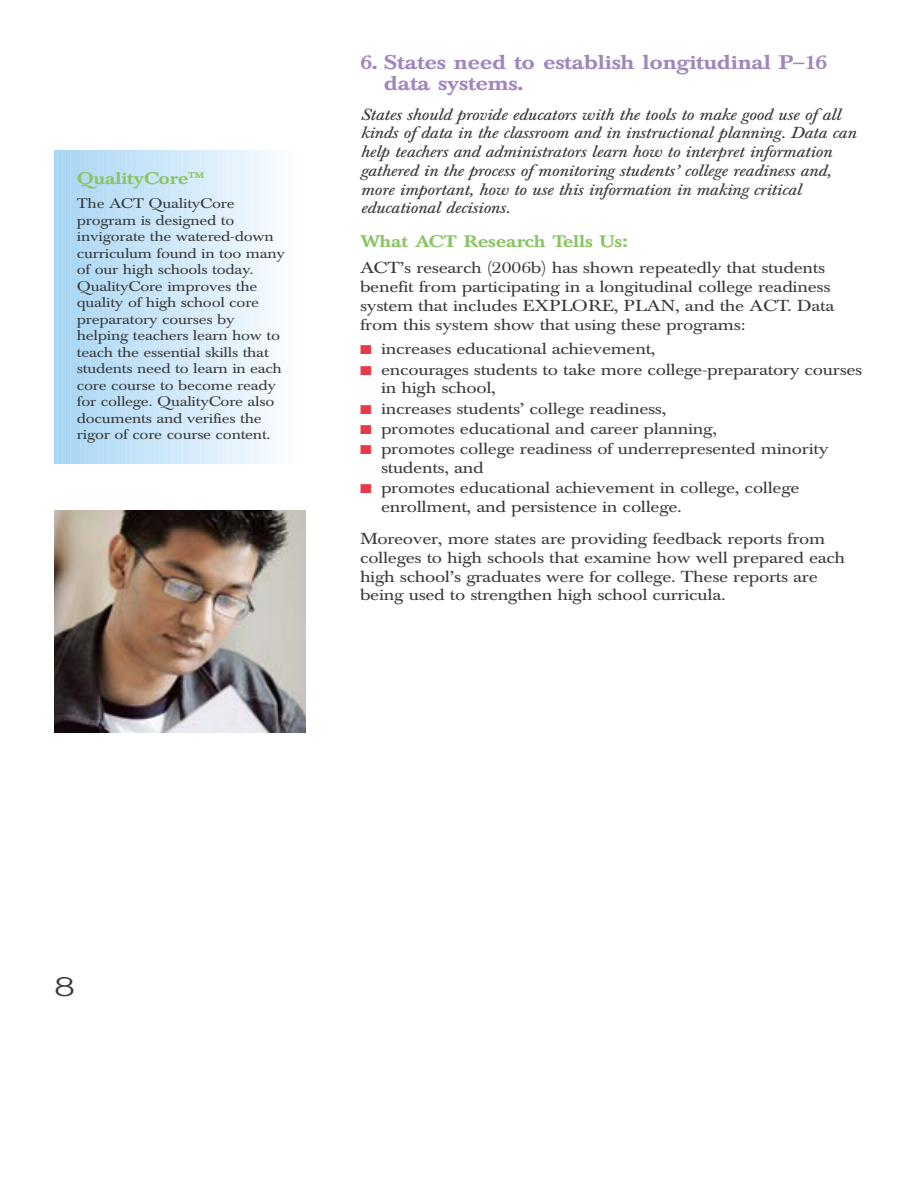
<style>
.page{position:relative;width:918px;height:1188px;background:#fff}
.page>*{position:absolute;margin:0;border:0;box-sizing:border-box;transform-origin:0 0}
.t1{font:300 27px "Helvetica";color:#383a3b;scale:1.4 1}
.t2{font:500 19.5px/21.8px "Baskerville BE";letter-spacing:-.015em;color:#9f86be;scale:1.2 1}
.t3{font:500 16.5px "Baskerville BE";letter-spacing:-.015em;color:#89c463;scale:1.2 1}
.t4{font:15.75px/18.8px "Baskerville BE";letter-spacing:-.015em;color:#383a3b;scale:1.2 1}
.t5{font:italic 15.75px/18.8px "Baskerville BE";letter-spacing:-.015em;color:#383a3b;scale:1.2 1}
.t6{font:13.8px/16.5px "Baskerville BE";letter-spacing:-.015em;color:#383a3b;scale:1.2 1}
.s1{color:#e63a49}
</style>
<div class="page">
<img style="left:54px;top:510px;width:252px;height:222px">
<hr style="left:54px;top:151px;width:1px;height:313px;background:#a6d5f4">
<hr style="left:55px;top:151px;width:3px;height:313px;background:#a7d5f5">
<hr style="left:57px;top:151px;width:3px;height:313px;background:#a7d6f5">
<hr style="left:60px;top:151px;width:3px;height:313px;background:#a8d6f5">
<hr style="left:62px;top:151px;width:4px;height:313px;background:#a9d6f5">
<hr style="left:65px;top:151px;width:3px;height:313px;background:#aad6f5">
<hr style="left:68px;top:151px;width:3px;height:313px;background:#abd7f5">
<hr style="left:70px;top:151px;width:3px;height:313px;background:#acd8f5">
<hr style="left:73px;top:151px;width:3px;height:313px;background:#add8f5">
<hr style="left:75px;top:151px;width:3px;height:313px;background:#add8f5">
<hr style="left:78px;top:151px;width:3px;height:313px;background:#aed9f5">
<hr style="left:80px;top:151px;width:3px;height:313px;background:#afd9f5">
<hr style="left:83px;top:151px;width:3px;height:313px;background:#b0d9f6">
<hr style="left:85px;top:151px;width:3px;height:313px;background:#b1daf6">
<hr style="left:88px;top:151px;width:3px;height:313px;background:#b2daf6">
<hr style="left:90px;top:151px;width:4px;height:313px;background:#b3dbf6">
<hr style="left:93px;top:151px;width:3px;height:313px;background:#b4dbf6">
<hr style="left:96px;top:151px;width:3px;height:313px;background:#b5dbf6">
<hr style="left:98px;top:151px;width:3px;height:313px;background:#b5dcf6">
<hr style="left:101px;top:151px;width:3px;height:313px;background:#b6dcf6">
<hr style="left:103px;top:151px;width:3px;height:313px;background:#b7ddf7">
<hr style="left:106px;top:151px;width:3px;height:313px;background:#b8ddf7">
<hr style="left:108px;top:151px;width:3px;height:313px;background:#b9def7">
<hr style="left:111px;top:151px;width:3px;height:313px;background:#badef7">
<hr style="left:113px;top:151px;width:4px;height:313px;background:#bbdef7">
<hr style="left:116px;top:151px;width:3px;height:313px;background:#bcdff7">
<hr style="left:119px;top:151px;width:3px;height:313px;background:#bddff7">
<hr style="left:121px;top:151px;width:3px;height:313px;background:#bee0f8">
<hr style="left:124px;top:151px;width:3px;height:313px;background:#bee0f8">
<hr style="left:126px;top:151px;width:3px;height:313px;background:#bfe1f8">
<hr style="left:129px;top:151px;width:3px;height:313px;background:#c0e1f8">
<hr style="left:131px;top:151px;width:3px;height:313px;background:#c1e1f8">
<hr style="left:134px;top:151px;width:3px;height:313px;background:#c2e2f8">
<hr style="left:136px;top:151px;width:3px;height:313px;background:#c3e2f8">
<hr style="left:139px;top:151px;width:3px;height:313px;background:#c4e3f8">
<hr style="left:141px;top:151px;width:4px;height:313px;background:#c5e3f8">
<hr style="left:144px;top:151px;width:3px;height:313px;background:#c6e4f9">
<hr style="left:147px;top:151px;width:3px;height:313px;background:#c7e4f9">
<hr style="left:149px;top:151px;width:3px;height:313px;background:#c8e4f9">
<hr style="left:152px;top:151px;width:3px;height:313px;background:#c8e4f9">
<hr style="left:154px;top:151px;width:3px;height:313px;background:#c8e5f9">
<hr style="left:157px;top:151px;width:3px;height:313px;background:#c9e6f9">
<hr style="left:159px;top:151px;width:3px;height:313px;background:#cae6f9">
<hr style="left:162px;top:151px;width:3px;height:313px;background:#cbe6f9">
<hr style="left:164px;top:151px;width:4px;height:313px;background:#cce7f9">
<hr style="left:167px;top:151px;width:3px;height:313px;background:#cde7f9">
<hr style="left:170px;top:151px;width:3px;height:313px;background:#cee7f9">
<hr style="left:172px;top:151px;width:3px;height:313px;background:#cfe8fa">
<hr style="left:175px;top:151px;width:3px;height:313px;background:#d0e9fa">
<hr style="left:177px;top:151px;width:3px;height:313px;background:#d1e9fa">
<hr style="left:180px;top:151px;width:3px;height:313px;background:#d2e9fa">
<hr style="left:182px;top:151px;width:3px;height:313px;background:#d3eafa">
<hr style="left:185px;top:151px;width:3px;height:313px;background:#d4eafa">
<hr style="left:187px;top:151px;width:3px;height:313px;background:#d5eafa">
<hr style="left:190px;top:151px;width:3px;height:313px;background:#d6ebfb">
<hr style="left:192px;top:151px;width:4px;height:313px;background:#d6ecfb">
<hr style="left:195px;top:151px;width:3px;height:313px;background:#d7ecfb">
<hr style="left:198px;top:151px;width:3px;height:313px;background:#d8ecfb">
<hr style="left:200px;top:151px;width:3px;height:313px;background:#d9edfb">
<hr style="left:203px;top:151px;width:3px;height:313px;background:#daedfb">
<hr style="left:205px;top:151px;width:3px;height:313px;background:#dbeefb">
<hr style="left:208px;top:151px;width:3px;height:313px;background:#dceffc">
<hr style="left:210px;top:151px;width:3px;height:313px;background:#ddeffc">
<hr style="left:213px;top:151px;width:3px;height:313px;background:#deeffc">
<hr style="left:215px;top:151px;width:4px;height:313px;background:#dff0fc">
<hr style="left:218px;top:151px;width:3px;height:313px;background:#e0f0fc">
<hr style="left:221px;top:151px;width:3px;height:313px;background:#e1f0fc">
<hr style="left:223px;top:151px;width:3px;height:313px;background:#e2f1fc">
<hr style="left:226px;top:151px;width:3px;height:313px;background:#e3f2fc">
<hr style="left:228px;top:151px;width:3px;height:313px;background:#e4f2fc">
<hr style="left:231px;top:151px;width:3px;height:313px;background:#e5f2fc">
<hr style="left:233px;top:151px;width:3px;height:313px;background:#e6f3fc">
<hr style="left:236px;top:151px;width:3px;height:313px;background:#e7f3fc">
<hr style="left:238px;top:151px;width:3px;height:313px;background:#e8f4fd">
<hr style="left:241px;top:151px;width:3px;height:313px;background:#e8f4fd">
<hr style="left:243px;top:151px;width:4px;height:313px;background:#e9f5fd">
<hr style="left:246px;top:151px;width:3px;height:313px;background:#eaf5fd">
<hr style="left:249px;top:151px;width:3px;height:313px;background:#ebf6fd">
<hr style="left:251px;top:151px;width:3px;height:313px;background:#ecf6fd">
<hr style="left:254px;top:151px;width:3px;height:313px;background:#edf6fd">
<hr style="left:256px;top:151px;width:3px;height:313px;background:#eef7fd">
<hr style="left:259px;top:151px;width:3px;height:313px;background:#eff7fd">
<hr style="left:261px;top:151px;width:3px;height:313px;background:#f0f8fe">
<hr style="left:264px;top:151px;width:3px;height:313px;background:#f1f8fe">
<hr style="left:266px;top:151px;width:4px;height:313px;background:#f2f9fe">
<hr style="left:269px;top:151px;width:3px;height:313px;background:#f3f9fe">
<hr style="left:272px;top:151px;width:3px;height:313px;background:#f4f9fe">
<hr style="left:274px;top:151px;width:3px;height:313px;background:#f4fafe">
<hr style="left:277px;top:151px;width:3px;height:313px;background:#f5fafe">
<hr style="left:279px;top:151px;width:3px;height:313px;background:#f6fbfe">
<hr style="left:282px;top:151px;width:3px;height:313px;background:#f7fbfe">
<hr style="left:284px;top:151px;width:3px;height:313px;background:#f8fcfe">
<hr style="left:287px;top:151px;width:3px;height:313px;background:#f9fcfe">
<hr style="left:289px;top:151px;width:3px;height:313px;background:#fafcfe">
<hr style="left:292px;top:151px;width:3px;height:313px;background:#fbfdfe">
<p class="t3" style="left:77px;top:172px;width:108px">QualityCore<sup>TM</sup></p>
<p class="t6" style="left:77px;top:197px;width:175px">The ACT QualityCore program is designed to invigorate the watered-down curriculum found in too many of our high schools today.<br>QualityCore improves the quality of high school core preparatory courses by helping teachers learn how to teach the essential skills that students need to learn in each core course to become ready for college. QualityCore also documents and verifies the rigor of core course content.</p>
<p class="t2" style="left:384px;top:53px;width:371px;text-indent:-24px">6. States need to establish longitudinal P–16 data systems.</p>
<p class="t5" style="left:360px;top:106px;width:415px">States should provide educators with the tools to make good use of all kinds of data in the classroom and in instructional planning. Data can help teachers and administrators learn how to interpret information gathered in the process of monitoring students’ college readiness and, more important, how to use this information in making critical educational decisions.</p>
<p class="t3" style="left:360px;top:235px;width:225px">What ACT Research Tells Us:</p>
<p class="t4" style="left:360px;top:260px;width:397px">ACT’s research (2006b) has shown repeatedly that students benefit from participating in a longitudinal college readiness system that includes EXPLORE, PLAN, and the ACT. Data from this system show that using these programs:</p>
<p class="t4" style="left:360px;top:341px;width:248px"><span class="s1">■</span> increases educational achievement,</p>
<p class="t4" style="left:381px;top:361px;width:403px;text-indent:-21px"><span class="s1">■</span> encourages students to take more college-preparatory courses in high school,</p>
<p class="t4" style="left:360px;top:400px;width:257px"><span class="s1">■</span> increases students’ college readiness,</p>
<p class="t4" style="left:360px;top:421px;width:299px"><span class="s1">■</span> promotes educational and career planning,</p>
<p class="t4" style="left:381px;top:441px;width:374px;text-indent:-21px"><span class="s1">■</span> promotes college readiness of underrepresented minority students, and</p>
<p class="t4" style="left:381px;top:480px;width:350px;text-indent:-21px"><span class="s1">■</span> promotes educational achievement in college, college enrollment, and persistence in college.</p>
<p class="t4" style="left:360px;top:531px;width:406px">Moreover, more states are providing feedback reports from colleges to high schools that examine how well prepared each high school’s graduates were for college. These reports are being used to strengthen high school curricula.</p>
<h1 class="t1" style="left:54px;top:976px;width:17px">8</h1>
</div>
